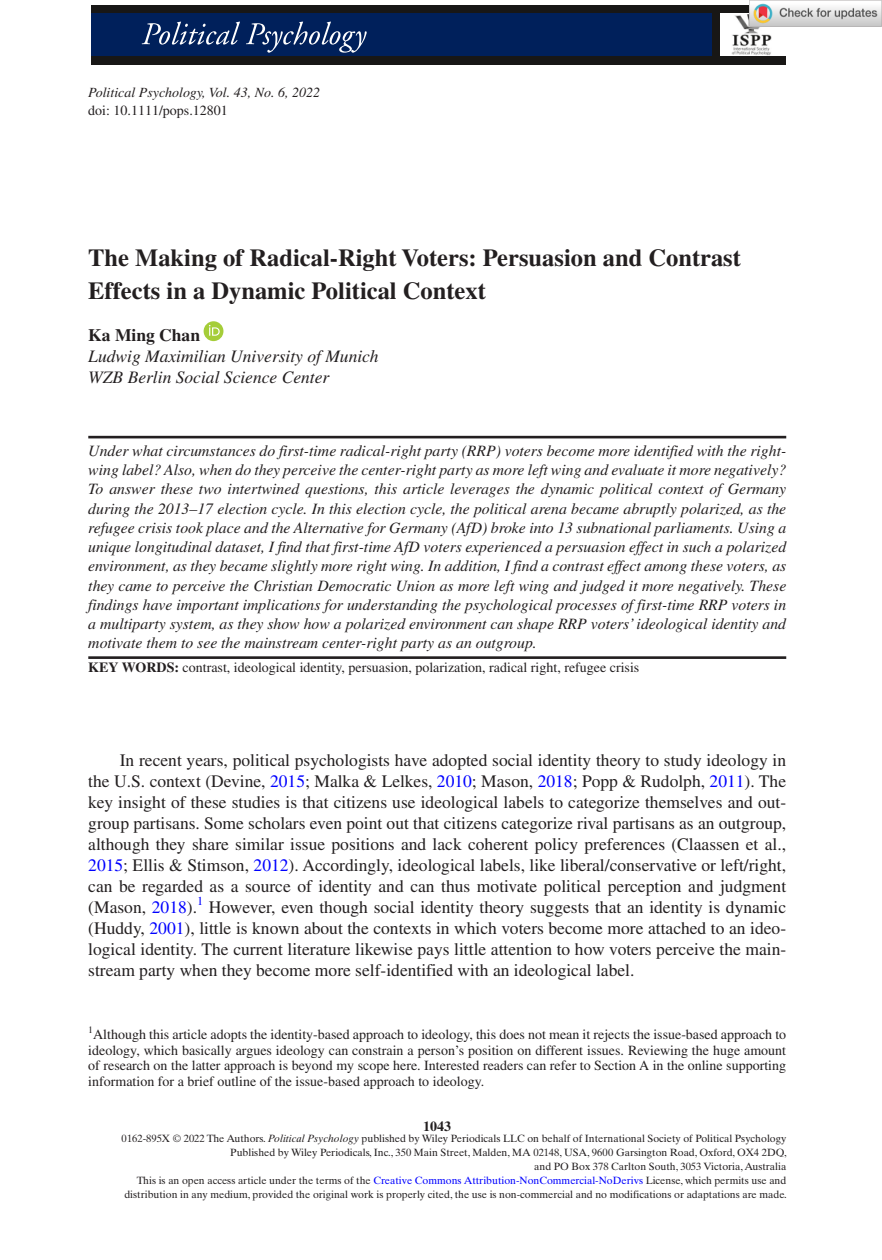
<style>
.page{position:relative;width:882px;height:1260px;background:#fff}
.page>*{position:absolute;margin:0;border:0;box-sizing:border-box;transform-origin:0 0}
.t1{font:700 24.5px/33.2px "Times LT Std";color:#231f20}
.t2{font:17.5px/21px "Times LT Std";color:#231f20;text-align:justify}
.t3{font:italic 17.5px/21px "Times LT Std";color:#231f20}
.t4{font:700 17.5px "Times LT Std";color:#231f20}
.t5{font:italic 15.75px/19.2px "Times LT Std";color:#231f20;text-align:justify}
.t6{font:14px/15.8px "Times LT Std";color:#231f20;text-align:justify}
.t7{font:italic 14px "Times LT Std";color:#231f20}
.t8{font:700 14px "Times LT Std";color:#231f20}
.t9{font:12.25px "Times LT Std";color:#00f}
.t10{font:10.5px/14px "Times Ten LT Std";color:#231f20;text-align:right}
.t11{font:9.8px "Times LT Std";color:#231f20}
.s1{font-weight:700}
.s2{color:#00f}
.s3{font-style:italic}
</style>
<div class="page">
<div style="left:204px;top:321px;width:19px;height:20px;background:#a5cd39;border-radius:50%"></div>
<svg style="left:209px;top:325px;width:11px;height:11px"></svg>
<hr style="left:88px;top:436px;width:698px;height:2px;background:#231f20">
<hr style="left:88px;top:656px;width:698px;height:3px;background:#231f20">
<img style="left:731px;top:14px;width:41px;height:42px">
<div style="left:91px;top:12px;width:623px;height:45px;background:#00205b"></div>
<div style="left:91px;top:5px;width:694px;height:8px;background:#181716"></div>
<div style="left:91px;top:56px;width:694px;height:9px;background:#181716"></div>
<div style="left:712px;top:12px;width:7px;height:45px;background:#181716"></div>
<svg style="left:142px;top:22px;width:225px;height:31px"></svg>
<img style="left:749px;top:0;width:133px;height:26px">
<p class="t7" style="left:88px;top:85px;width:233px">Political Psychology, Vol. 43, No. 6, 2022</p>
<p class="t6" style="left:88px;top:102px;width:141px">doi: 10.1111/pops.12801</p>
<h1 class="t1" style="left:88px;top:240px;width:654px">The Making of Radical-Right Voters: Persuasion and Contrast<br>Effects in a Dynamic Political Context</h1>
<p class="t4" style="left:88px;top:325px;width:113px">Ka Ming Chan</p>
<p class="t3" style="left:88px;top:346px;width:292px">Ludwig Maximilian University of Munich<br>WZB Berlin Social Science Center</p>
<p class="t5" style="left:88px;top:441px;width:700px">Under what circumstances do first-time radical-right party (RRP) voters become more identified with the right&shy;wing label? Also, when do they perceive the center-right party as more left wing and evaluate it more negatively?<br>To answer these two intertwined questions, this article leverages the dynamic political context of Germany during the 2013–17 election cycle. In this election cycle, the political arena became abruptly polarized, as the refugee crisis took place and the Alternative for Germany (AfD) broke into 13 subnational parliaments. Using a unique longitudinal dataset, I find that first-time AfD voters experienced a persuasion effect in such a polarized environment, as they became slightly more right wing. In addition, I find a contrast effect among these voters, as they came to perceive the Christian Democratic Union as more left wing and judged it more negatively. These findings have important implications for understanding the psychological processes of first-time RRP voters in a multiparty system, as they show how a polarized environment can shape RRP voters’ ideological identity and motivate them to see the mainstream center-right party as an outgroup.</p>
<p class="t6" style="left:88px;top:659px;width:553px"><span class="s1">KEY WORDS:</span> contrast, ideological identity, persuasion, polarization, radical right, refugee crisis</p>
<p class="t2" style="left:88px;top:750px;width:700px;text-indent:32px">In recent years, political psychologists have adopted social identity theory to study ideology in the U.S. context (Devine, <span class="s2">2015</span>; Malka &amp; Lelkes, <span class="s2">2010</span>; Mason, <span class="s2">2018</span>; Popp &amp; Rudolph, <span class="s2">2011</span>). The key insight of these studies is that citizens use ideological labels to categorize themselves and out&shy;group partisans. Some scholars even point out that citizens categorize rival partisans as an outgroup, although they share similar issue positions and lack coherent policy preferences (Claassen et al., <span class="s2">2015</span>; Ellis &amp; Stimson, <span class="s2">2012</span>). Accordingly, ideological labels, like liberal/conservative or left/right, can be regarded as a source of identity and can thus motivate political perception and judgment (Mason, <span class="s2">2018</span>).</p>
<p class="t9" style="left:197px;top:894px;width:8px">1</p>
<p class="t2" style="left:88px;top:897px;width:699px;text-indent:121px">However, even though social identity theory suggests that an identity is dynamic (Huddy, <span class="s2">2001</span>), little is known about the contexts in which voters become more attached to an ideo&shy;logical identity. The current literature likewise pays little attention to how voters perceive the main&shy;stream party when they become more self-identified with an ideological label.</p>
<p class="t11" style="left:88px;top:1024px;width:6px">1</p>
<p class="t6" style="left:88px;top:1026px;width:699px;text-indent:5px">Although this article adopts the identity-based approach to ideology, this does not mean it rejects the issue-based approach to ideology, which basically argues ideology can constrain a person’s position on different issues. Reviewing the huge amount of research on the latter approach is beyond my scope here. Interested readers can refer to Section A in the online supporting information for a brief outline of the issue-based approach to ideology.</p>
<p class="t8" style="left:423px;top:1118px;width:29px">1043</p>
<p class="t10" style="left:121px;top:1132px;width:667px">0162-895X © 2022 The Authors. <span class="s3">Political Psychology</span> published by Wiley Periodicals LLC on behalf of International Society of Political Psychology Published by Wiley Periodicals, Inc., 350 Main Street, Malden, MA 02148, USA, 9600 Garsington Road, Oxford, OX4 2DQ,<br>and PO Box 378 Carlton South, 3053 Victoria, Australia<br>This is an open access article under the terms of the <span class="s2">Creative Commons Attribution-NonCommercial-NoDerivs</span> License, which permits use and distribution in any medium, provided the original work is properly cited, the use is non-commercial and no modifications or adaptations are made.</p>
</div>
